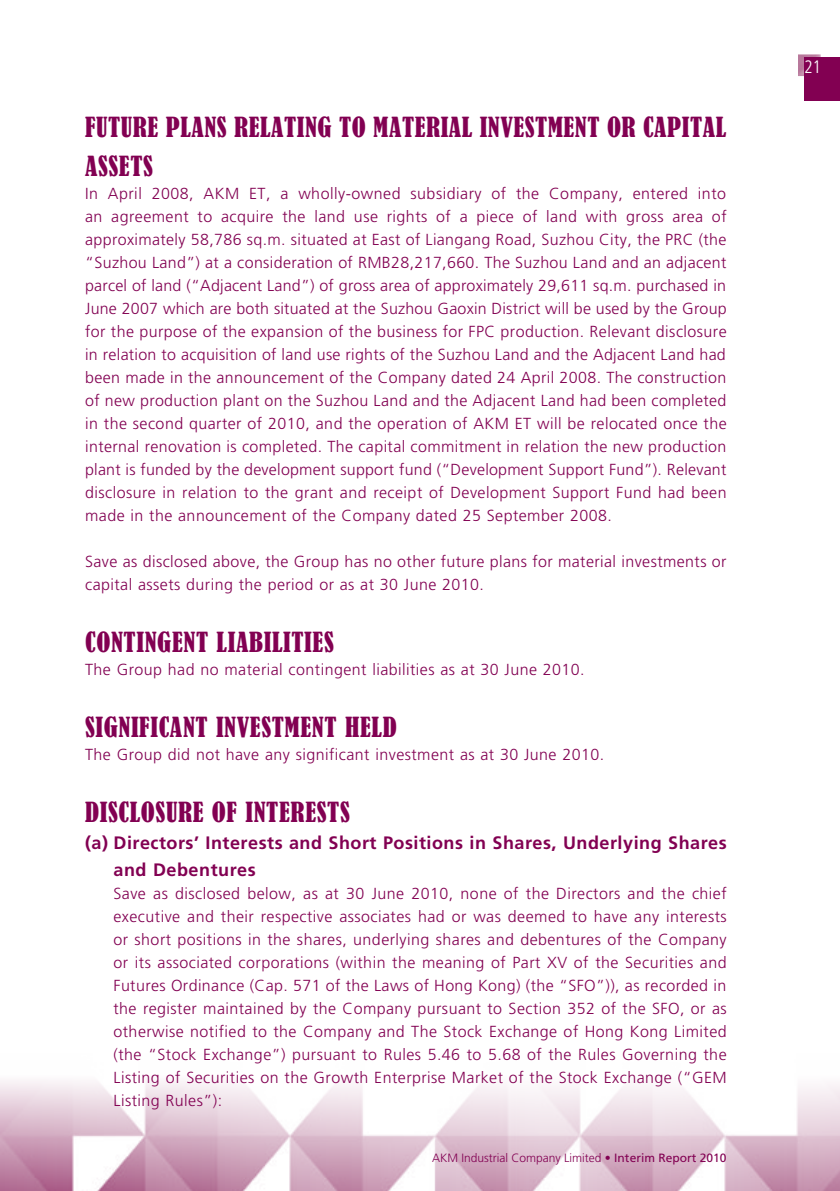
<style>
.page{position:relative;width:840px;height:1191px;background:#fff}
.page>*{position:absolute;margin:0;border:0;box-sizing:border-box;transform-origin:0 0}
.t1{font:condensed 26px/39px "Bernard";letter-spacing:.025em;color:#820052}
.t2{font:700 18px/27px "Frutiger LT Std";letter-spacing:.03em;color:#820052}
.t3{font:300 condensed 18px "Frutiger LT Std";color:#fff}
.t4{font:300 16px/23px "Frutiger LT Std";letter-spacing:.03em;color:#820052;text-align:justify}
.t5{font:300 12px "Frutiger LT Std";color:#820052}
.s1{font-weight:400}
</style>
<div class="page">
<img style="left:0;top:1080px;width:839px;height:111px">
<img style="left:798px;top:54px;width:41px;height:22px">
<div style="left:803px;top:58px;width:36px;height:43px;background:#820052"></div>
<h1 class="t1" style="left:85px;top:108px;width:642px">FUTURE PLANS RELATING TO MATERIAL INVESTMENT OR CAPITAL<br>ASSETS</h1>
<p class="t4" style="left:85px;top:182px;width:642px">In April 2008, AKM ET, a wholly-owned subsidiary of the Company, entered into an agreement to acquire the land use rights of a piece of land with gross area of approximately 58,786 sq.m. situated at East of Liangang Road, Suzhou City, the PRC (the “Suzhou Land”) at a consideration of RMB28,217,660. The Suzhou Land and an adjacent parcel of land (“Adjacent Land”) of gross area of approximately 29,611 sq.m. purchased in June 2007 which are both situated at the Suzhou Gaoxin District will be used by the Group for the purpose of the expansion of the business for FPC production. Relevant disclosure in relation to acquisition of land use rights of the Suzhou Land and the Adjacent Land had been made in the announcement of the Company dated 24 April 2008. The construction of new production plant on the Suzhou Land and the Adjacent Land had been completed in the second quarter of 2010, and the operation of AKM ET will be relocated once the internal renovation is completed. The capital commitment in relation the new production plant is funded by the development support fund (“Development Support Fund”). Relevant disclosure in relation to the grant and receipt of Development Support Fund had been made in the announcement of the Company dated 25 September 2008.</p>
<p class="t4" style="left:85px;top:550px;width:642px">Save as disclosed above, the Group has no other future plans for material investments or capital assets during the period or as at 30 June 2010.</p>
<h1 class="t1" style="left:85px;top:623px;width:250px">CONTINGENT LIABILITIES</h1>
<p class="t4" style="left:85px;top:658px;width:501px">The Group had no material contingent liabilities as at 30 June 2010.</p>
<h1 class="t1" style="left:85px;top:708px;width:313px">SIGNIFICANT INVESTMENT HELD</h1>
<p class="t4" style="left:85px;top:743px;width:520px">The Group did not have any significant investment as at 30 June 2010.</p>
<h1 class="t1" style="left:85px;top:793px;width:266px">DISCLOSURE OF INTERESTS</h1>
<p class="t2" style="left:113px;top:829px;width:614px;text-indent:-28px">(a) Directors’ Interests and Short Positions in Shares, Underlying Shares and Debentures</p>
<p class="t4" style="left:113px;top:882px;width:614px">Save as disclosed below, as at 30 June 2010, none of the Directors and the chief executive and their respective associates had or was deemed to have any interests or short positions in the shares, underlying shares and debentures of the Company or its associated corporations (within the meaning of Part XV of the Securities and Futures Ordinance (Cap. 571 of the Laws of Hong Kong) (the “SFO”)), as recorded in the register maintained by the Company pursuant to Section 352 of the SFO, or as otherwise notified to the Company and The Stock Exchange of Hong Kong Limited (the “Stock Exchange”) pursuant to Rules 5.46 to 5.68 of the Rules Governing the Listing of Securities on the Growth Enterprise Market of the Stock Exchange (“GEM Listing Rules”):</p>
<p class="t5" style="left:432px;top:1151px;width:296px">AKM Industrial Company Limited • <span class="s1">Interim Report 2010</span></p>
<p class="t3" style="left:803px;top:56px;width:19px">21</p>
</div>
